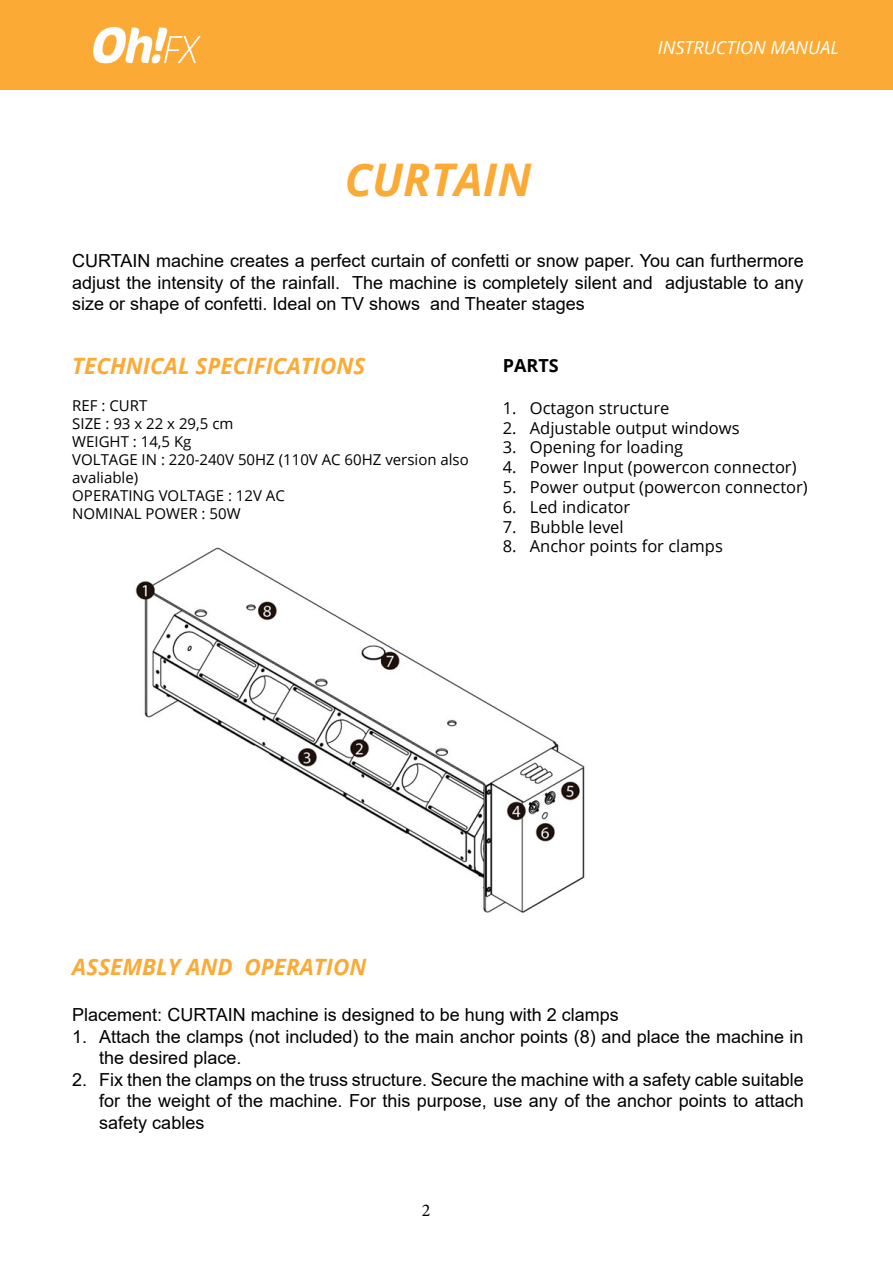
<style>
.page{position:relative;width:893px;height:1263px;background:#fff}
.page>*{position:absolute;margin:0;border:0;box-sizing:border-box;transform-origin:0 0}
.t1{font:italic 700 45px "Open Sans";color:#fbaa36}
.t2{font:italic 700 22.5px "Open Sans";color:#fbaa36}
.t3{font:18px/21.6px "Arial";color:#000;text-align:justify}
.t4{font:italic 18px "Open Sans";color:#fff}
.t5{font:700 18px "Open Sans";color:#000}
.t6{font:18px "Minion Pro";color:#000}
.t7{font:16.5px "Open Sans";color:#000}
.t8{font:15px/18px "Open Sans";color:#000}
</style>
<div class="page">
<div style="left:0;top:0;width:893px;height:89px;background:#fbaa36"></div>
<img style="left:93px;top:26px;width:108px;height:38px">
<img style="left:135px;top:547px;width:450px;height:366px">
<h1 class="t1" style="left:345px;top:148px;width:188px">CURTAIN</h1>
<p class="t4" style="left:658px;top:35px;width:183px">INSTRUCTION MANUAL</p>
<p class="t3" style="left:72px;top:250px;width:733px">CURTAIN machine creates a perfect curtain of confetti or snow paper. You can furthermore adjust the intensity of the rainfall. The machine is completely silent and adjustable to any size or shape of confetti. Ideal on TV shows and Theater stages</p>
<p class="t2" style="left:72px;top:350px;width:295px">TECHNICAL SPECIFICATIONS</p>
<p class="t5" style="left:503px;top:353px;width:57px">PARTS</p>
<p class="t7" style="left:503px;top:397px;width:168px">1. Octagon structure</p>
<p class="t7" style="left:503px;top:416px;width:238px">2. Adjustable output windows</p>
<p class="t7" style="left:503px;top:436px;width:182px">3. Opening for loading</p>
<p class="t7" style="left:503px;top:456px;width:295px">4. Power Input (powercon connector)</p>
<p class="t7" style="left:503px;top:476px;width:306px">5. Power output (powercon connector)</p>
<p class="t7" style="left:503px;top:496px;width:129px">6. Led indicator</p>
<p class="t7" style="left:503px;top:515px;width:122px">7. Bubble level</p>
<p class="t7" style="left:503px;top:535px;width:222px">8. Anchor points for clamps</p>
<p class="t8" style="left:72px;top:396px;width:398px">REF : CURT<br>SIZE : 93 x 22 x 29,5 cm<br>WEIGHT : 14,5 Kg<br>VOLTAGE IN : 220-240V 50HZ (110V AC 60HZ version also avaliable)<br>OPERATING VOLTAGE : 12V AC<br>NOMINAL POWER : 50W</p>
<p class="t2" style="left:72px;top:951px;width:296px">ASSEMBLY AND OPERATION</p>
<p class="t3" style="left:72px;top:1004px;width:548px">Placement: CURTAIN machine is designed to be hung with 2 clamps</p>
<p class="t3" style="left:99px;top:1025px;width:706px;text-indent:-27px">1. Attach the clamps (not included) to the main anchor points (8) and place the machine in the desired place.</p>
<p class="t3" style="left:99px;top:1068px;width:706px;text-indent:-27px">2. Fix then the clamps on the truss structure. Secure the machine with a safety cable suitable for the weight of the machine. For this purpose, use any of the anchor points to attach safety cables</p>
<p class="t6" style="left:422px;top:1198px;width:10px">2</p>
</div>
